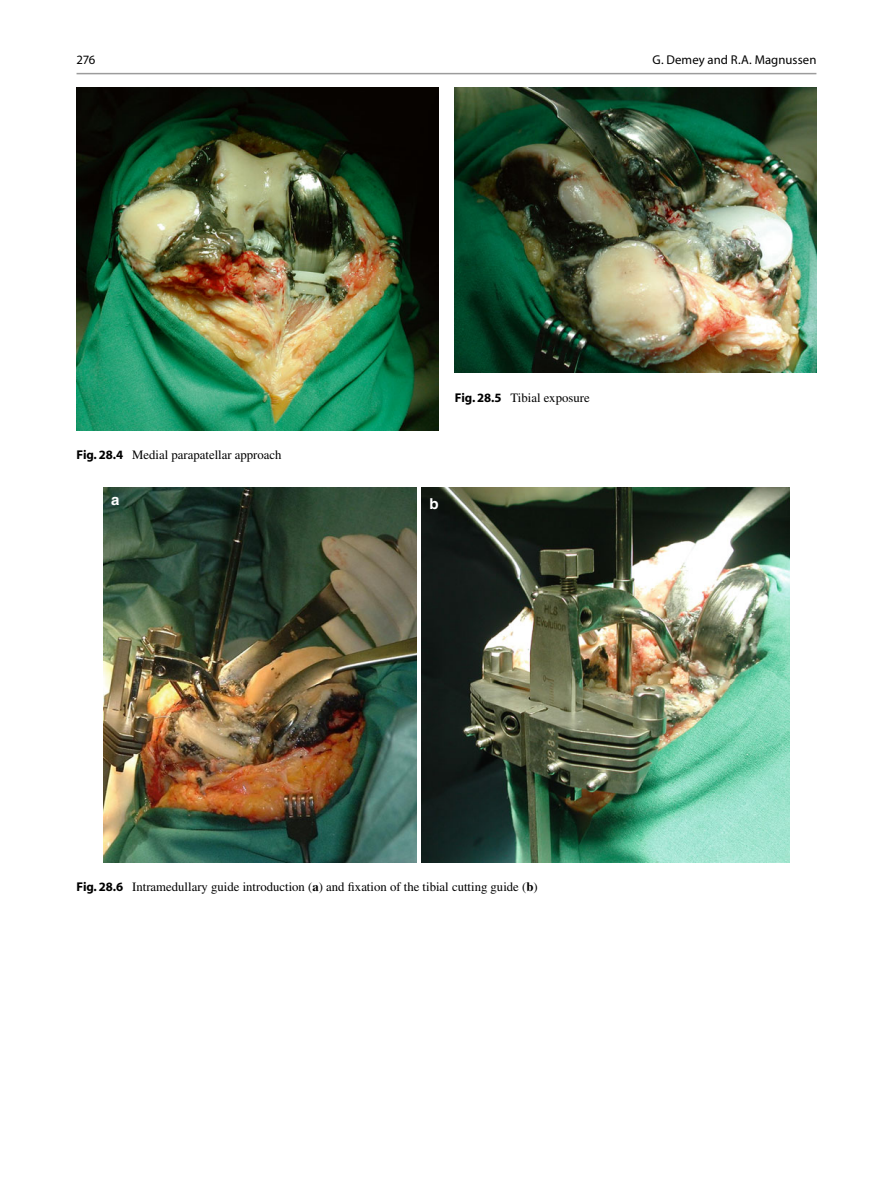
<style>
.page{position:relative;width:893px;height:1187px;background:#fff}
.page>*{position:absolute;margin:0;border:0;box-sizing:border-box;transform-origin:0 0}
.t1{font:700 15px "Fghjpk Helvetica";color:#fff}
.t2{font:12.75px "Gpnrwp Times";color:#000}
.t3{font:12.75px "Bjwmjb Myriad";letter-spacing:.005em;color:#000}
.s1{font-family:"Lvbpxk Myriad";font-weight:700}
.s2{font-family:"Sbcglf Times";font-weight:700}
</style>
<div class="page">
<img style="left:455px;top:88px;width:361px;height:285px">
<img style="left:77px;top:88px;width:361px;height:342px">
<img style="left:104px;top:487px;width:313px;height:375px">
<img style="left:421px;top:487px;width:368px;height:375px">
<hr style="left:77px;top:73px;width:739px;height:1px;background:#9c9c9c">
<p class="t3" style="left:77px;top:55px;width:20px">276</p>
<p class="t3" style="left:653px;top:55px;width:165px">G. Demey and R.A. Magnussen</p>
<p class="t2" style="left:455px;top:392px;width:136px"><span class="s1">Fig. 28.5</span> Tibial exposure</p>
<p class="t2" style="left:77px;top:450px;width:207px"><span class="s1">Fig. 28.4</span> Medial parapatellar approach</p>
<p class="t1" style="left:111px;top:491px;width:10px">a</p>
<p class="t1" style="left:430px;top:494px;width:11px">b</p>
<p class="t2" style="left:77px;top:881px;width:463px"><span class="s1">Fig. 28.6</span> Intramedullary guide introduction ( <span class="s2">a</span> ) and fixation of the tibial cutting guide ( <span class="s2">b</span> )</p>
</div>
